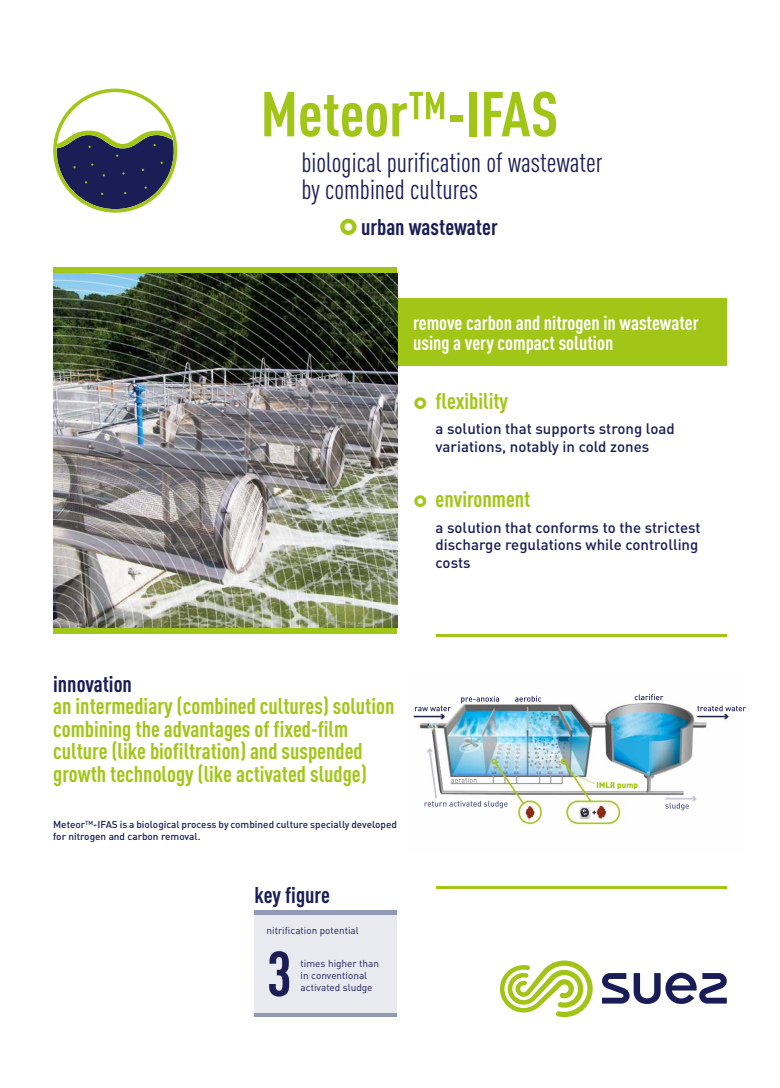
<style>
.page{position:relative;width:780px;height:1088px;background:#fff}
.page>*{position:absolute;margin:0;border:0;box-sizing:border-box;transform-origin:0 0}
.t1{font:700 condensed 62.5px "DIN Pro";color:#a2c617}
.t2{font:700 condensed 62.5px "DIN Pro";color:#1a1d56}
.t3{font:condensed 27.5px/27.5px "DIN Pro";color:#1a1d56}
.t4{font:700 condensed 22.5px/22.5px "DIN Pro";color:#a2c617}
.t5{font:700 condensed 22.5px "DIN Pro";color:#1a1d56}
.t6{font:700 condensed 20px/20px "DIN Pro";color:#fff}
.t7{font:500 15px/17.5px "DIN Pro";color:#1a1d56}
.t8{font:500 10px/12px "DIN Pro";color:#1a1d56}
.t9{font:10px/12px "DIN Pro";color:#1a1d56}
</style>
<div class="page">
<div style="left:53px;top:268px;width:344px;height:5px;background:#a2c617"></div>
<div style="left:53px;top:628px;width:344px;height:6px;background:#a2c617"></div>
<div style="left:397px;top:299px;width:329px;height:67px;background:#a2c617"></div>
<svg style="left:500px;top:960px;width:92px;height:57px"></svg>
<svg style="left:602px;top:972px;width:124px;height:32px"></svg>
<svg style="left:53px;top:89px;width:124px;height:124px"></svg>
<img style="left:53px;top:273px;width:344px;height:355px">
<hr style="left:436px;top:634px;width:290px;height:2px;background:#a2c617">
<hr style="left:436px;top:886px;width:290px;height:2px;background:#a2c617">
<div style="left:254px;top:910px;width:143px;height:5px;background:#9199b3"></div>
<div style="left:254px;top:1012px;width:143px;height:5px;background:#9199b3"></div>
<div style="left:254px;top:915px;width:143px;height:97px;background:#e9eaf0"></div>
<img style="left:413px;top:694px;width:333px;height:131px">
<h1 class="t1" style="left:260px;top:67px;width:299px">Meteor™-IFAS</h1>
<p class="t3" style="left:301px;top:146px;width:303px">biological purification of wastewater by combined cultures</p>
<p class="t5" style="left:361px;top:210px;width:138px">urban wastewater</p>
<p class="t6" style="left:413px;top:311px;width:287px">remove carbon and nitrogen in wastewater using a very compact solution</p>
<p class="t4" style="left:435px;top:388px;width:74px">flexibility</p>
<p class="t7" style="left:435px;top:418px;width:241px">a solution that supports strong load variations, notably in cold zones</p>
<p class="t4" style="left:435px;top:486px;width:96px">environment</p>
<p class="t7" style="left:435px;top:517px;width:267px">a solution that conforms to the strictest discharge regulations while controlling costs</p>
<p class="t5" style="left:53px;top:667px;width:80px">innovation</p>
<p class="t4" style="left:53px;top:693px;width:343px">an intermediary (combined cultures) solution combining the advantages of fixed-film culture (like biofiltration) and suspended growth technology (like activated sludge)</p>
<p class="t8" style="left:53px;top:817px;width:345px">Meteor<sup>TM</sup>-IFAS is a biological process by combined culture specially developed for nitrogen and carbon removal.</p>
<p class="t5" style="left:254px;top:878px;width:77px">key figure</p>
<p class="t9" style="left:266px;top:923px;width:94px">nitrification potential</p>
<h1 class="t2" style="left:266px;top:927px;width:27px">3</h1>
<p class="t9" style="left:300px;top:957px;width:80px">times higher than in conventional activated sludge</p>
</div>
